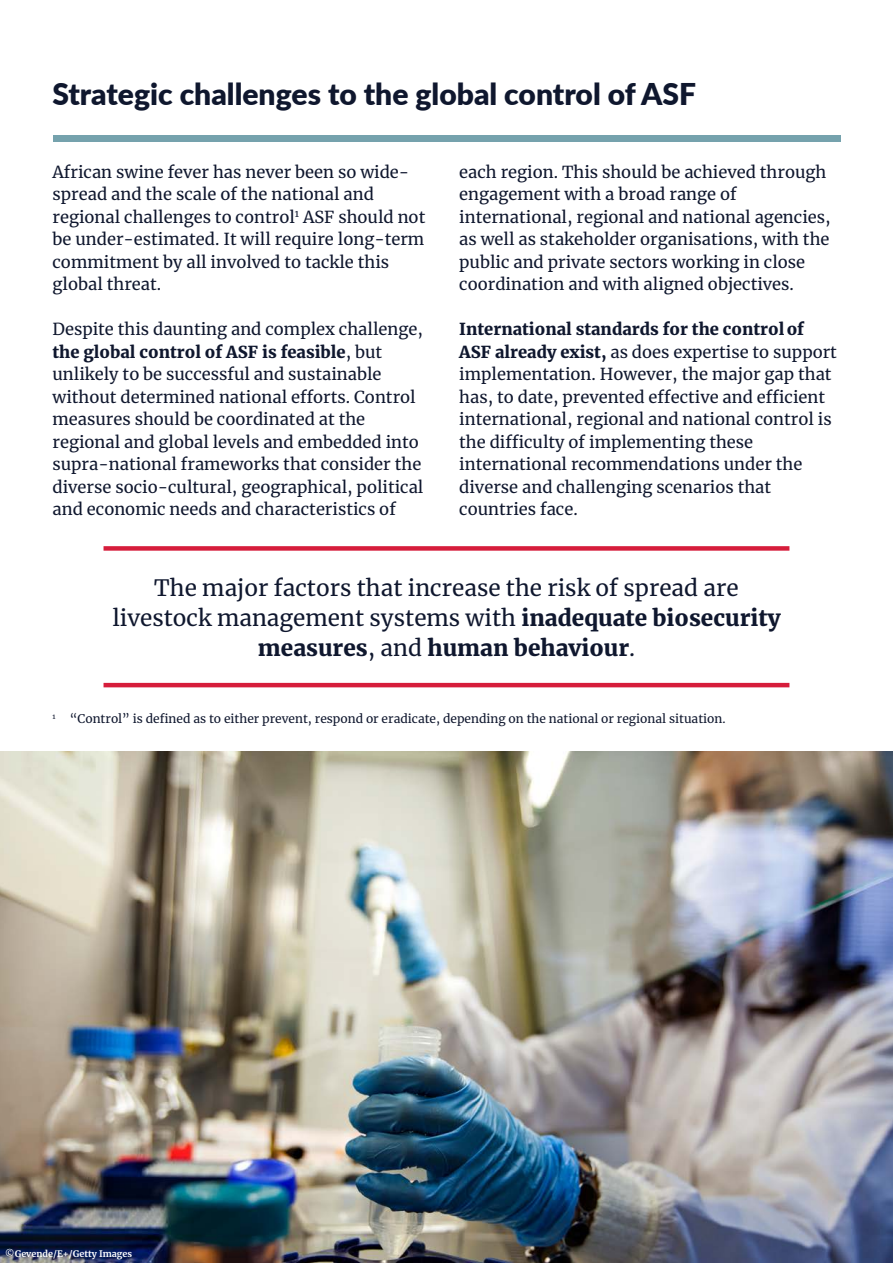
<style>
.page{position:relative;width:893px;height:1263px;background:#fff}
.page>*{position:absolute;margin:0;border:0;box-sizing:border-box;transform-origin:0 0}
.t1{font:900 30px "Lato";color:#0f172e}
.t2{font:22.5px/30px "Merriweather";color:#0f172e;text-align:center}
.t3{font:16.5px/22.5px "Merriweather";color:#0f172e}
.t4{font:12px "Merriweather";color:#0f172e}
.t5{font:700 9px "Merriweather";color:#fff}
.s1{font-weight:900}
</style>
<div class="page">
<div style="left:104px;top:546px;width:685px;height:5px;background:#d61d3b"></div>
<hr style="left:104px;top:683px;width:685px;height:4px;background:#d61d3b">
<img style="left:0;top:752px;width:893px;height:511px">
<div style="left:53px;top:135px;width:787px;height:6px;background:#75a2ad"></div>
<h1 class="t1" style="left:53px;top:72px;width:645px">Strategic challenges to the global control of ASF</h1>
<p class="t3" style="left:53px;top:160px;width:374px">African swine fever has never been so wide&shy;spread and the scale of the national and regional challenges to control<sup>1</sup> ASF should not be under-estimated. It will require long-term commitment by all involved to tackle this global threat.</p>
<p class="t3" style="left:53px;top:318px;width:372px">Despite this daunting and complex challenge, <span class="s1">the global control of ASF is feasible</span>, but unlikely to be successful and sustainable without determined national efforts. Control measures should be coordinated at the regional and global levels and embedded into supra-national frameworks that consider the diverse socio-cultural, geographical, political and economic needs and characteristics of</p>
<p class="t3" style="left:459px;top:160px;width:373px">each region. This should be achieved through engagement with a broad range of international, regional and national agencies, as well as stakeholder organisations, with the public and private sectors working in close coordination and with aligned objectives.</p>
<p class="t3" style="left:459px;top:318px;width:379px"><span class="s1">International standards for the controlof ASF already exist,</span> as does expertise to support implementation. However, the major gap that has, to date, prevented effective and efficient international, regional and national control is the difficulty of implementing these international recommendations under the diverse and challenging scenarios that countries face.</p>
<h2 class="t2" style="left:112px;top:572px;width:670px">The major factors that increase the risk of spread are livestock management systems with <span class="s1">inadequate biosecurity measures</span>, and <span class="s1">human behaviour</span>.</h2>
<p class="t4" style="left:53px;top:710px;width:675px"><sup>1</sup> “Control” is defined as to either prevent, respond or eradicate, depending on the national or regional situation.</p>
<p class="t5" style="left:5px;top:1247px;width:128px">©Gevende/E+/Getty Images</p>
</div>
